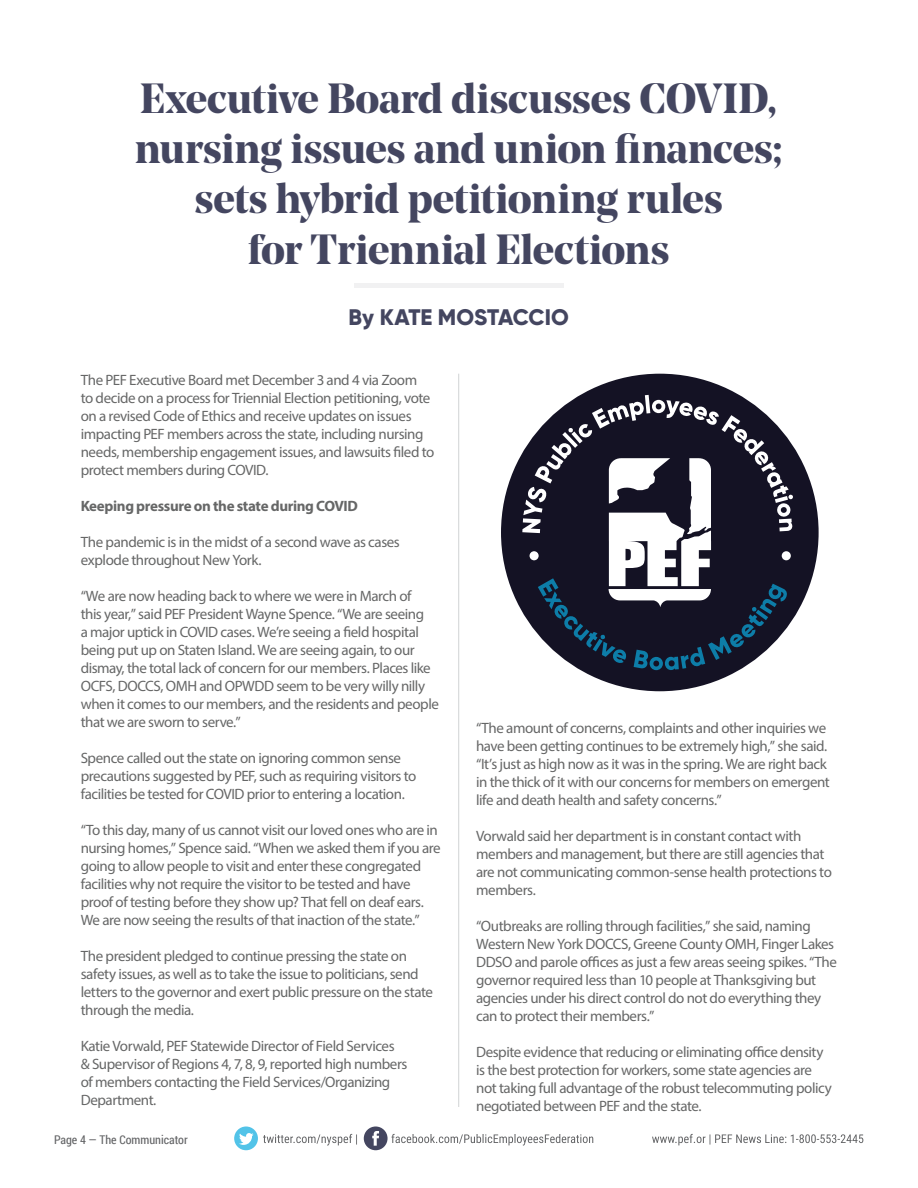
<style>
.page{position:relative;width:918px;height:1188px;background:#fff}
.page>*{position:absolute;margin:0;border:0;box-sizing:border-box;transform-origin:0 0}
.t1{font:700 42px/50.4px "Noe Display";letter-spacing:-.005em;color:#444660;text-align:center}
.t2{font:800 22.5px "Gilroy";letter-spacing:-.005em;color:#444660}
.t3{font:15px/18px "Myriad Pro";letter-spacing:-.03em;color:#666767}
.t4{font:700 15px "Myriad Pro";letter-spacing:-.025em;color:#666767}
.t5{font:12px "Roboto Condensed";color:#636466}
</style>
<div class="page">
<svg style="left:234px;top:1126px;width:629px;height:24px"></svg>
<hr style="left:354px;top:284px;width:209px;height:4px;background:#f1f1f2">
<hr style="left:458px;top:374px;width:1px;height:733px;background:#d1d3d4">
<div style="left:501px;top:374px;width:318px;height:317px;background:#141224;border-radius:50%"></div>
<svg style="left:522px;top:395px;width:271px;height:275px"></svg>
<div style="left:530px;top:551px;width:9px;height:9px;background:#fff;border-radius:50%"></div>
<div style="left:782px;top:551px;width:9px;height:9px;background:#fff;border-radius:50%"></div>
<h1 class="t1" style="left:135px;top:72px;width:649px">Executive Board discusses COVID, nursing issues and union finances; sets hybrid petitioning rules<br>for Triennial Elections</h1>
<h2 class="t2" style="left:349px;top:303px;width:222px">By KATE MOSTACCIO</h2>
<p class="t3" style="left:81px;top:371px;width:355px">The PEF Executive Board met December 3 and 4 via Zoom<br>to decide on a process for Triennial Election petitioning, vote on a revised Code of Ethics and receive updates on issues impacting PEF members across the state, including nursing needs, membership engagement issues, and lawsuits filed to protect members during COVID.</p>
<p class="t4" style="left:81px;top:496px;width:279px">Keeping pressure on the state during COVID</p>
<p class="t3" style="left:81px;top:533px;width:321px">The pandemic is in the midst of a second wave as cases explode throughout New York.</p>
<p class="t3" style="left:81px;top:587px;width:360px">“We are now heading back to where we were in March of<br>this year,” said PEF President Wayne Spence. “We are seeing<br>a major uptick in COVID cases. We’re seeing a field hospital being put up on Staten Island. We are seeing again, to our dismay, the total lack of concern for our members. Places like OCFS, DOCCS, OMH and OPWDD seem to be very willy nilly when it comes to our members, and the residents and people that we are sworn to serve.”</p>
<p class="t3" style="left:81px;top:749px;width:337px">Spence called out the state on ignoring common sense precautions suggested by PEF, such as requiring visitors to facilities be tested for COVID prior to entering a location.</p>
<p class="t3" style="left:81px;top:821px;width:362px">“To this day, many of us cannot visit our loved ones who are in nursing homes,” Spence said. “When we asked them if you are going to allow people to visit and enter these congregated facilities why not require the visitor to be tested and have proof of testing before they show up? That fell on deaf ears.<br>We are now seeing the results of that inaction of the state.”</p>
<p class="t3" style="left:81px;top:947px;width:354px">The president pledged to continue pressing the state on safety issues, as well as to take the issue to politicians, send letters to the governor and exert public pressure on the state through the media.</p>
<p class="t3" style="left:81px;top:1037px;width:328px">Katie Vorwald, PEF Statewide Director of Field Services<br>&amp; Supervisor of Regions 4, 7, 8, 9, reported high numbers of members contacting the Field Services/Organizing Department.</p>
<p class="t5" style="left:54px;top:1132px;width:135px">Page 4 — The Communicator</p>
<p class="t3" style="left:476px;top:718px;width:355px">“The amount of concerns, complaints and other inquiries we have been getting continues to be extremely high,” she said. “It’s just as high now as it was in the spring. We are right back in the thick of it with our concerns for members on emergent life and death health and safety concerns.”</p>
<p class="t3" style="left:476px;top:826px;width:357px">Vorwald said her department is in constant contact with members and management, but there are still agencies that are not communicating common-sense health protections to members.</p>
<p class="t3" style="left:476px;top:916px;width:362px">“Outbreaks are rolling through facilities,” she said, naming Western New York DOCCS, Greene County OMH, Finger Lakes DDSO and parole offices as just a few areas seeing spikes. “The governor required less than 10 people at Thanksgiving but agencies under his direct control do not do everything they can to protect their members.”</p>
<p class="t3" style="left:476px;top:1042px;width:357px">Despite evidence that reducing or eliminating office density is the best protection for workers, some state agencies are not taking full advantage of the robust telecommuting policy negotiated between PEF and the state.</p>
</div>
